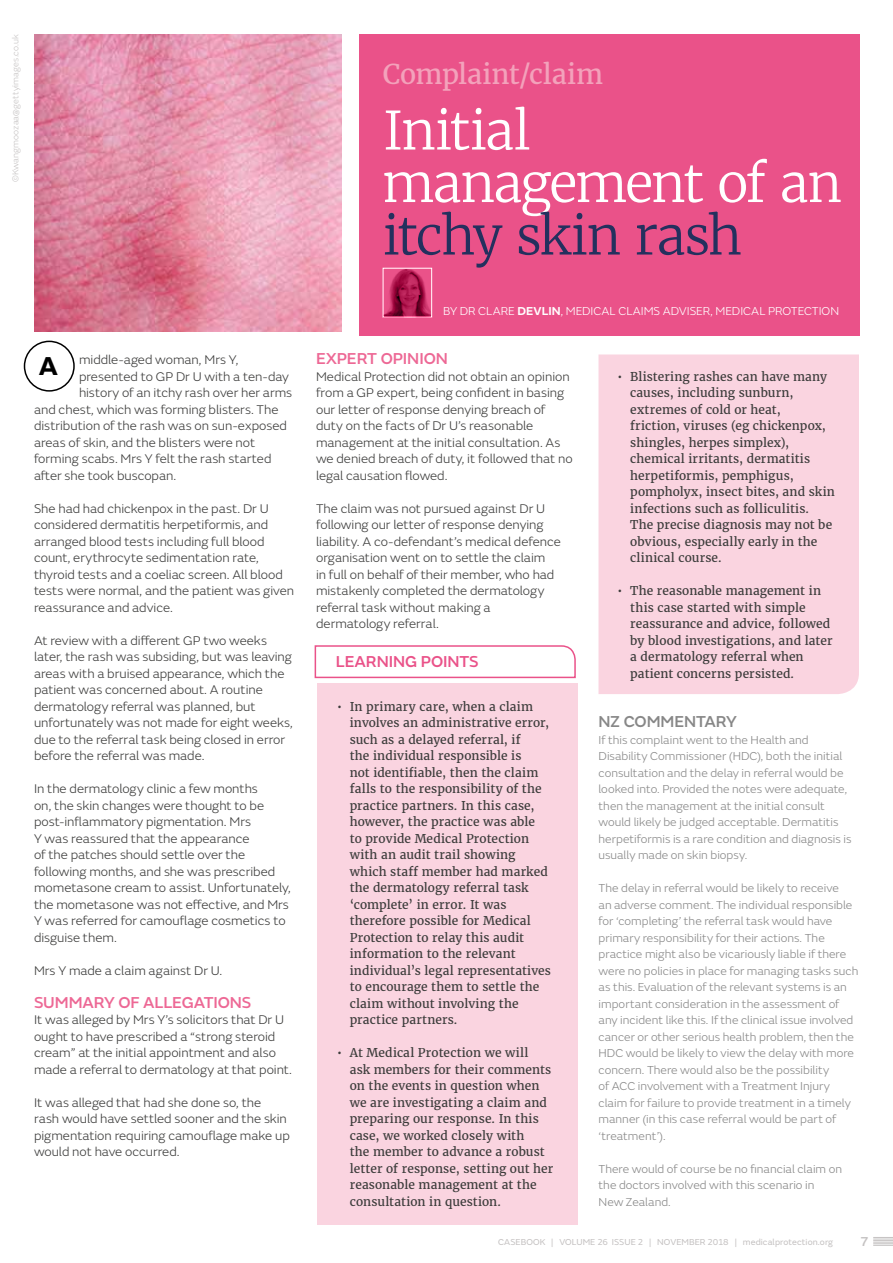
<style>
.page{position:relative;width:893px;height:1263px;background:#fff}
.page>*{position:absolute;margin:0;border:0;box-sizing:border-box;transform-origin:0 0}
.t1{font:300 52.5px/52.5px "Merriweather";letter-spacing:-.035em;color:#fff}
.Body{font:27px "Merriweather";letter-spacing:-.01em;color:#f3a2bb}
.Drop_cap{font:700 27px "FS Emeric";color:#000}
.Subtitle{font:500 16.5px "FS Emeric";letter-spacing:-.01em;color:#ed6895}
.Subtitle-2{font:500 16.5px "FS Emeric";letter-spacing:-.005em;color:#ea5289}
.Subtitle-3{font:500 16.5px "FS Emeric";letter-spacing:-.015em;color:#878787}
.t2{font:500 13.5px "FS Emeric";color:#c5c2c2}
.Body-2{font:300 13.2px/16.5px "FS Emeric";color:#3c3c3b}
.t3{font:12px/16.5px "Merriweather";letter-spacing:.01em;color:#3c3c3b}
.Body-3{font:300 12px/16.5px "FS Emeric";letter-spacing:.005em;color:#878787}
.Body-4{font:300 12px "FS Emeric";letter-spacing:-.005em;color:#fff}
.t4{font:9px "FS Emeric";letter-spacing:.01em;color:#c5c2c2}
.Small_print{font:300 9px "FS Emeric";letter-spacing:.01em;color:#c5c2c2}
.s1{color:#24305e}
.s2{font-weight:600}
</style>
<div class="page">
<svg style="left:873px;top:1237px;width:20px;height:9px"></svg>
<div style="left:317px;top:683px;width:261px;height:541px;background:#fad4e0"></div>
<div style="left:598px;top:354px;width:261px;height:340px;background:#fad4e0"></div>
<svg style="left:314px;top:645px;width:262px;height:34px"></svg>
<div style="left:24px;top:341px;width:51px;height:51px;border:2px solid #000;border-radius:50%"></div>
<img style="left:34px;top:34px;width:308px;height:297px">
<div style="left:359px;top:34px;width:500px;height:302px;background:#ea5289"></div>
<img style="left:385px;top:270px;width:45px;height:45px">
<div style="left:383px;top:268px;width:49px;height:49px;border:1px solid #fff"></div>
<p class="Small_print" style="left:10px;top:182px;width:150px;rotate:-90deg">©Kwangmoozaa@gettyimages.co.uk</p>
<p class="Body-2" style="left:79px;top:351px;width:161px">middle-aged woman, Mrs Y,</p>
<p class="Body-2" style="left:79px;top:367px;width:211px">presented to GP Dr U with a ten-day</p>
<p class="Body-2" style="left:79px;top:384px;width:215px">history of an itchy rash over her arms</p>
<p class="Body-2" style="left:34px;top:400px;width:246px">and chest, which was forming blisters. The</p>
<p class="Body-2" style="left:34px;top:417px;width:254px">distribution of the rash was on sun-exposed</p>
<p class="Body-2" style="left:34px;top:433px;width:223px">areas of skin, and the blisters were not</p>
<p class="Body-2" style="left:34px;top:450px;width:239px">forming scabs. Mrs Y felt the rash started</p>
<p class="Body-2" style="left:34px;top:466px;width:144px">after she took buscopan.</p>
<p class="Body-2" style="left:34px;top:499px;width:262px">She had had chickenpox in the past. Dr U considered dermatitis herpetiformis, and arranged blood tests including full blood count, erythrocyte sedimentation rate, thyroid tests and a coeliac screen. All blood tests were normal, and the patient was given reassurance and advice.</p>
<p class="Body-2" style="left:34px;top:631px;width:260px">At review with a different GP two weeks later, the rash was subsiding, but was leaving areas with a bruised appearance, which the patient was concerned about. A routine dermatology referral was planned, but unfortunately was not made for eight weeks, due to the referral task being closed in error before the referral was made.</p>
<p class="Body-2" style="left:34px;top:780px;width:259px">In the dermatology clinic a few months<br>on, the skin changes were thought to be post-inflammatory pigmentation. Mrs<br>Y was reassured that the appearance<br>of the patches should settle over the following months, and she was prescribed mometasone cream to assist. Unfortunately, the mometasone was not effective, and Mrs Y was referred for camouflage cosmetics to disguise them.</p>
<p class="Body-2" style="left:34px;top:961px;width:190px">Mrs Y made a claim against Dr U.</p>
<p class="Subtitle" style="left:34px;top:990px;width:219px">SUMMARY OF ALLEGATIONS</p>
<p class="Body-2" style="left:34px;top:1011px;width:259px">It was alleged by Mrs Y’s solicitors that Dr U ought to have prescribed a “strong steroid cream” at the initial appointment and also made a referral to dermatology at that point.</p>
<p class="Body-2" style="left:34px;top:1093px;width:257px">It was alleged that had she done so, the<br>rash would have settled sooner and the skin pigmentation requiring camouflage make up would not have occurred.</p>
<p class="Drop_cap" style="left:39px;top:344px;width:21px">A</p>
<p class="Body" style="left:383px;top:56px;width:222px">Complaint/claim</p>
<p class="t1" style="left:383px;top:103px;width:461px">Initial management of an <span class="s1">itchy skin rash</span></p>
<p class="Body-4" style="left:443px;top:303px;width:398px">BY DR CLARE <span class="s2">DEVLIN</span>, MEDICAL CLAIMS ADVISER, MEDICAL PROTECTION</p>
<p class="Subtitle" style="left:316px;top:346px;width:133px">EXPERT OPINION</p>
<p class="Body-2" style="left:316px;top:367px;width:258px">Medical Protection did not obtain an opinion from a GP expert, being confident in basing our letter of response denying breach of duty on the facts of Dr U’s reasonable management at the initial consultation. As we denied breach of duty, it followed that no legal causation flowed.</p>
<p class="Body-2" style="left:316px;top:499px;width:246px">The claim was not pursued against Dr U following our letter of response denying liability. A co-defendant’s medical defence organisation went on to settle the claim<br>in full on behalf of their member, who had mistakenly completed the dermatology referral task without making a dermatology referral.</p>
<p class="Subtitle-2" style="left:336px;top:649px;width:144px">LEARNING POINTS</p>
<p class="t3" style="left:350px;top:698px;width:203px;text-indent:-13px">• In primary care, when a claim involves an administrative error, such as a delayed referral, if<br>the individual responsible is<br>not identifiable, then the claim falls to the responsibility of the practice partners. In this case, however, the practice was able<br>to provide Medical Protection with an audit trail showing which staff member had marked the dermatology referral task ‘complete’ in error. It was therefore possible for Medical<br>Protection to relay this audit information to the relevant individual’s legal representatives to encourage them to settle the claim without involving the practice partners.</p>
<p class="t3" style="left:350px;top:1044px;width:205px;text-indent:-13px">• At Medical Protection we will<br>ask members for their comments on the events in question when we are investigating a claim and preparing our response. In this case, we worked closely with<br>the member to advance a robust letter of response, setting out her reasonable management at the consultation in question.</p>
<p class="t3" style="left:630px;top:368px;width:206px;text-indent:-13px">• Blistering rashes can have many causes, including sunburn, extremes of cold or heat,<br>friction, viruses (eg chickenpox, shingles, herpes simplex), chemical irritants, dermatitis herpetiformis, pemphigus, pompholyx, insect bites, and skin infections such as folliculitis.<br>The precise diagnosis may not be obvious, especially early in the clinical course.</p>
<p class="t3" style="left:630px;top:582px;width:204px;text-indent:-13px">• The reasonable management in this case started with simple reassurance and advice, followed by blood investigations, and later a dermatology referral when patient concerns persisted.</p>
<p class="Subtitle-3" style="left:598px;top:709px;width:140px">NZ COMMENTARY</p>
<p class="Body-3" style="left:598px;top:731px;width:254px">If this complaint went to the Health and Disability Commissioner (HDC), both the initial consultation and the delay in referral would be looked into. Provided the notes were adequate, then the management at the initial consult would likely be judged acceptable. Dermatitis herpetiformis is a rare condition and diagnosis is usually made on skin biopsy.</p>
<p class="Body-3" style="left:598px;top:879px;width:261px">The delay in referral would be likely to receive<br>an adverse comment. The individual responsible for ‘completing’ the referral task would have primary responsibility for their actions. The practice might also be vicariously liable if there were no policies in place for managing tasks such as this. Evaluation of the relevant systems is an important consideration in the assessment of any incident like this. If the clinical issue involved cancer or other serious health problem, then the HDC would be likely to view the delay with more concern. There would also be the possibility<br>of ACC involvement with a Treatment Injury claim for failure to provide treatment in a timely manner (in this case referral would be part of ‘treatment’).</p>
<p class="Body-3" style="left:598px;top:1160px;width:245px">There would of course be no financial claim on the doctors involved with this scenario in<br>New Zealand.</p>
<p class="t4" style="left:498px;top:1236px;width:337px">CASEBOOK | VOLUME 26 ISSUE 2 | NOVEMBER 2018 | medicalprotection.org</p>
<p class="t2" style="left:860px;top:1231px;width:10px">7</p>
</div>
